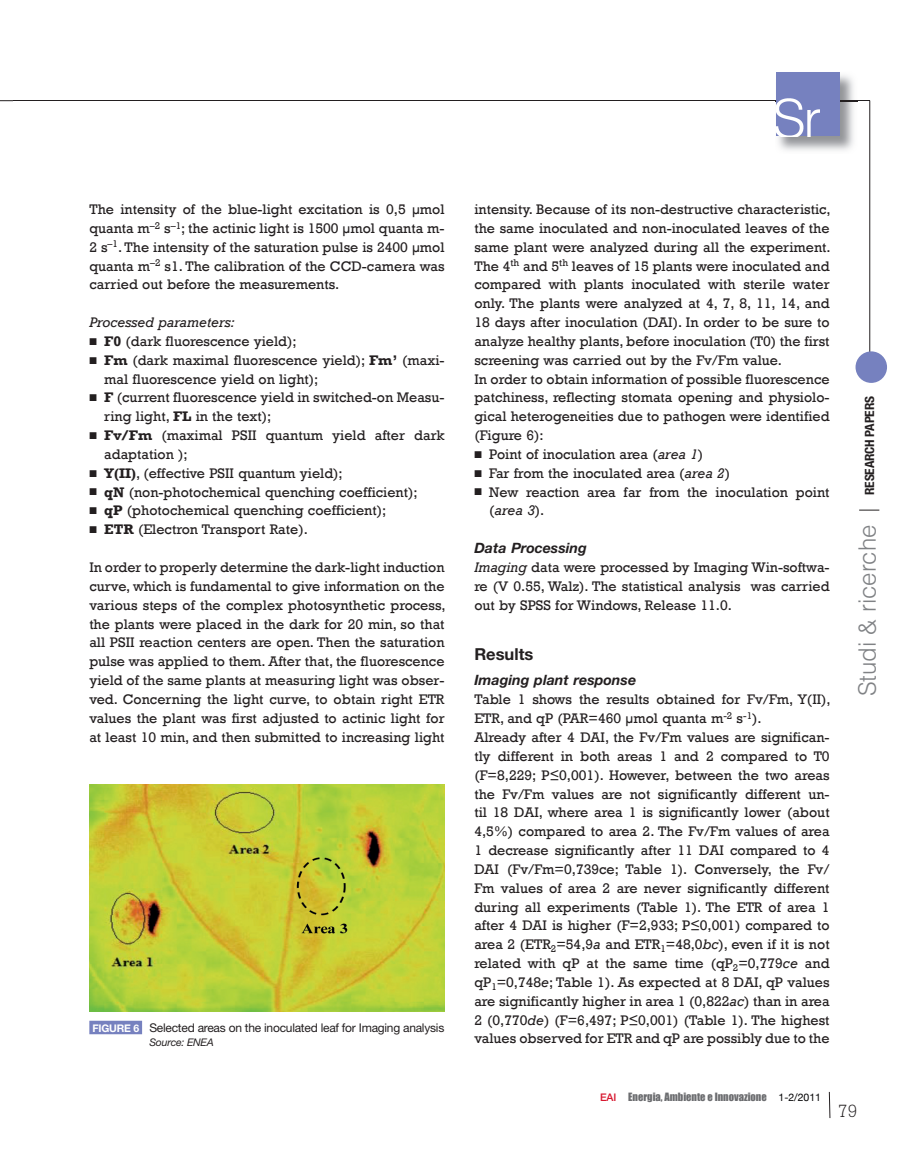
<style>
.page{position:relative;width:919px;height:1153px;background:#fff}
.page>*{position:absolute;margin:0;border:0;box-sizing:border-box;transform-origin:0 0}
.t1{font:300 24px "Helvetica";color:#808285}
.t2{font:300 18px "Rockwell";color:#231f20}
.t3{font:700 16.5px "Helvetica Neue";color:#231f20}
.t4{font:14.25px/18.9px "Rockwell";color:#231f20}
.t5{font:italic 700 14.25px "Helvetica Neue";color:#231f20}
.t6{font:italic 14.25px "Rockwell";color:#231f20}
.t7{font:12px "Helvetica Neue";letter-spacing:-.02em;color:#231f20}
.t8{font:10.5px "Impact";color:#6c6d70}
.t9{font:italic 10.5px "Helvetica Neue";letter-spacing:-.02em;color:#231f20}
.s1{font-weight:700}
.s2{font-weight:700;font-size:10.5px;color:#fff}
.s3{font-style:italic}
.s4{font-family:"Helvetica Neue";font-weight:700;font-stretch:condensed;font-size:12.75px;color:#231f20}
.s5{font-family:"Helvetica Neue";font-weight:500;color:#d7162e}
.s6{font-family:"Helvetica Neue";color:#000002}
</style>
<div class="page">
<svg style="left:0;top:100px;width:13px;height:1px"></svg>
<hr style="left:13px;top:100px;width:856px;height:1px;background:#231f20">
<hr style="left:869px;top:101px;width:1px;height:270px;background:#231f20">
<div style="left:855px;top:351px;width:31px;height:32px;background:#7681bf;border-radius:50%"></div>
<img style="left:778px;top:72px;width:79px;height:79px">
<img style="left:839px;top:100px;width:18px;height:1px">
<div style="left:775px;top:72px;width:64px;height:64px;background:#7681bf"></div>
<img style="left:775px;top:89px;width:45px;height:47px">
<svg style="left:828px;top:1091px;width:2px;height:27px"></svg>
<svg style="left:859px;top:509px;width:20px;height:1px"></svg>
<img style="left:89px;top:784px;width:355px;height:227px">
<div style="left:89px;top:1020px;width:53px;height:14px;background:#7681bf"></div>
<p class="t4" style="left:89px;top:199px;width:357px;text-align:justify">The intensity of the blue-light excitation is 0,5 μmol quanta m<sup>–2</sup> s<sup>–1</sup>; the actinic light is 1500 μmol quanta m-2 s<sup>–1</sup>. The intensity of the saturation pulse is 2400 μmol quanta m<sup>–2</sup> s1. The calibration of the CCD-camera was carried out before the measurements.</p>
<p class="t6" style="left:89px;top:313px;width:147px">Processed parameters:</p>
<p class="t4" style="left:89px;top:331px;width:209px">■ <span class="s1">F0</span> (dark fluorescence yield);</p>
<p class="t4" style="left:104px;top:350px;width:342px;text-indent:-15px">■ <span class="s1">Fm</span> (dark maximal fluorescence yield); <span class="s1">Fm’</span> (maxi&shy;mal fluorescence yield on light);</p>
<p class="t4" style="left:104px;top:388px;width:342px;text-indent:-15px">■ <span class="s1">F</span> (current fluorescence yield in switched-on Measu&shy;ring light, <span class="s1">FL</span> in the text);</p>
<p class="t4" style="left:104px;top:425px;width:342px;text-indent:-15px">■ <span class="s1">Fv/Fm</span> (maximal PSII quantum yield after dark adaptation );</p>
<p class="t4" style="left:89px;top:463px;width:255px">■ <span class="s1">Y(II)</span>, (effective PSII quantum yield);</p>
<p class="t4" style="left:89px;top:482px;width:330px">■ <span class="s1">qN</span> (non-photochemical quenching coefficient);</p>
<p class="t4" style="left:89px;top:501px;width:298px">■ <span class="s1">qP</span> (photochemical quenching coefficient);</p>
<p class="t4" style="left:89px;top:519px;width:220px">■ <span class="s1">ETR</span> (Electron Transport Rate).</p>
<p class="t4" style="left:89px;top:557px;width:358px;text-align:justify">In order to properly determine the dark-light induction curve, which is fundamental to give information on the various steps of the complex photosynthetic process, the plants were placed in the dark for 20 min, so that all PSII reaction centers are open. Then the saturation pulse was applied to them. After that, the fluorescence yield of the same plants at measuring light was obser&shy;ved. Concerning the light curve, to obtain right ETR values the plant was first adjusted to actinic light for at least 10 min, and then submitted to increasing light</p>
<p class="t7" style="left:92px;top:1022px;width:353px"><span class="s2">FIGURE 6</span> Selected areas on the inoculated leaf for Imaging analysis</p>
<p class="t9" style="left:149px;top:1038px;width:66px">Source: ENEA</p>
<p class="t4" style="left:474px;top:199px;width:358px">intensity. Because of its non-destructive characteristic, the same inoculated and non-inoculated leaves of the same plant were analyzed during all the experiment.<br>The 4<sup>th</sup> and 5<sup>th</sup> leaves of 15 plants were inoculated and compared with plants inoculated with sterile water only. The plants were analyzed at 4, 7, 8, 11, 14, and 18 days after inoculation (DAI). In order to be sure to analyze healthy plants, before inoculation (T0) the first screening was carried out by the Fv/Fm value.<br>In order to obtain information of possible fluorescence patchiness, reflecting stomata opening and physiolo&shy;gical heterogeneities due to pathogen were identified (Figure 6):</p>
<p class="t4" style="left:474px;top:444px;width:230px">■ Point of inoculation area (<span class="s3">area 1</span>)</p>
<p class="t4" style="left:474px;top:463px;width:257px">■ Far from the inoculated area (<span class="s3">area 2</span>)</p>
<p class="t4" style="left:489px;top:482px;width:342px;text-indent:-15px">■ New reaction area far from the inoculation point (<span class="s3">area 3</span>).</p>
<p class="t5" style="left:474px;top:543px;width:114px">Data Processing</p>
<p class="t4" style="left:474px;top:557px;width:357px;text-align:justify"><span class="s3">Imaging</span> data were processed by Imaging Win-softwa&shy;re (V 0.55, Walz). The statistical analysis was carried out by SPSS for Windows, Release 11.0.</p>
<p class="t3" style="left:474px;top:648px;width:60px">Results</p>
<p class="t5" style="left:474px;top:675px;width:163px">Imaging plant response</p>
<p class="t4" style="left:474px;top:689px;width:358px">Table 1 shows the results obtained for Fv/Fm, Y(II), ETR, and qP (PAR=460 μmol quanta m<sup>-2</sup> s<sup>-1</sup>).<br>Already after 4 DAI, the Fv/Fm values are significan&shy;tly different in both areas 1 and 2 compared to T0 (F=8,229; P≤0,001). However, between the two areas the Fv/Fm values are not significantly different un&shy;til 18 DAI, where area 1 is significantly lower (about 4,5%) compared to area 2. The Fv/Fm values of area 1 decrease significantly after 11 DAI compared to 4<br>DAI (Fv/Fm=0,739ce; Table 1). Conversely, the Fv/ Fm values of area 2 are never significantly different during all experiments (Table 1). The ETR of area 1 after 4 DAI is higher (F=2,933; P≤0,001) compared to area 2 (ETR<sub>2</sub>=54,9<span class="s3">a</span> and ETR<sub>1</sub>=48,0<span class="s3">bc</span>), even if it is not related with qP at the same time (qP<sub>2</sub>=0,779<span class="s3">ce</span> and qP<sub>1</sub>=0,748<span class="s3">e</span>; Table 1). As expected at 8 DAI, qP values are significantly higher in area 1 (0,822<span class="s3">ac</span>) than in area 2 (0,770<span class="s3">de</span>) (F=6,497; P≤0,001) (Table 1). The highest values observed for ETR and qP are possibly due to the</p>
<h1 class="t1" style="left:858px;top:696px;width:302px;rotate:-90deg">Studi &amp; ricerche <span class="s4">RESEARCH PAPERS</span></h1>
<p class="t8" style="left:600px;top:1090px;width:223px"><span class="s5">EAI</span> Energia, Ambiente e Innovazione <span class="s6">1-2/2011</span></p>
<p class="t2" style="left:838px;top:1104px;width:21px">79</p>
</div>
